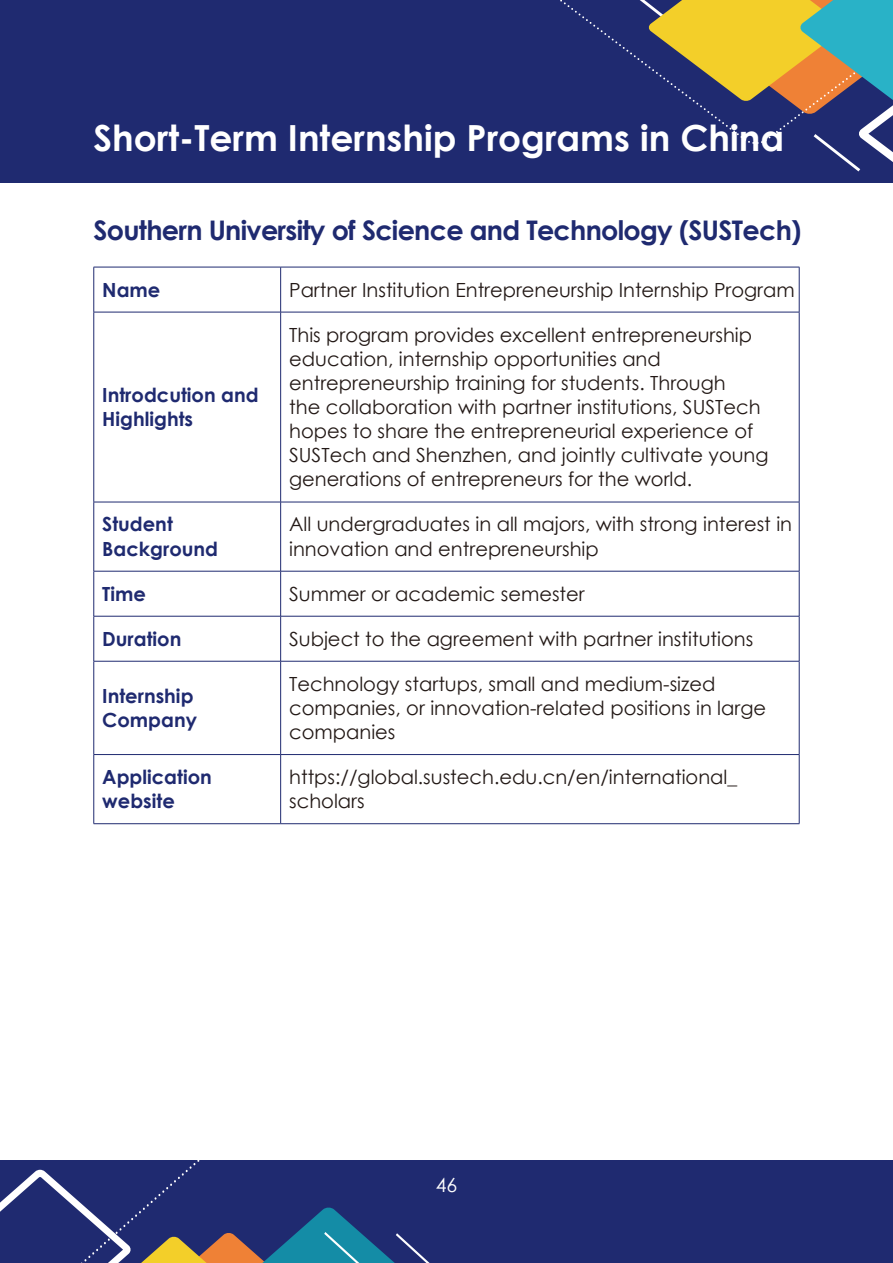
<style>
.page{position:relative;width:893px;height:1263px;background:#fff}
.page>*{position:absolute;margin:0;border:0;box-sizing:border-box;transform-origin:0 0}
.t1{font:700 36px "Century Gothic";color:#fff}
.t2{font:700 27px "Century Gothic";letter-spacing:-.025em;color:#1f2a70}
.t3{font:19.5px/24.2px "Century Gothic";color:#231916}
.t4{font:700 19.5px/24.2px "Century Gothic";color:#1f2a70}
.t5{font:19.5px "Century Gothic";color:#fff}
</style>
<div class="page">
<div style="left:0;top:0;width:893px;height:183px;background:#1f2a70"></div>
<svg style="left:623px;top:0;width:270px;height:172px"></svg>
<div style="left:0;top:1160px;width:893px;height:103px;background:#1f2a70"></div>
<svg style="left:0;top:1160px;width:430px;height:103px"></svg>
<hr style="left:94px;top:267px;width:187px;height:1px;background:#1f2a70">
<hr style="left:94px;top:267px;width:1px;height:45px;background:#1f2a70">
<hr style="left:281px;top:267px;width:518px;height:1px;background:#1f2a70">
<hr style="left:280px;top:267px;width:1px;height:45px;background:#1f2a70">
<hr style="left:799px;top:267px;width:1px;height:45px;background:#1f2a70">
<hr style="left:94px;top:312px;width:187px;height:1px;background:#1f2a70">
<hr style="left:94px;top:312px;width:1px;height:190px;background:#1f2a70">
<hr style="left:281px;top:312px;width:518px;height:1px;background:#1f2a70">
<hr style="left:280px;top:312px;width:1px;height:190px;background:#1f2a70">
<hr style="left:799px;top:312px;width:1px;height:190px;background:#1f2a70">
<hr style="left:94px;top:502px;width:187px;height:1px;background:#1f2a70">
<hr style="left:94px;top:502px;width:1px;height:69px;background:#1f2a70">
<hr style="left:281px;top:502px;width:518px;height:1px;background:#1f2a70">
<hr style="left:280px;top:502px;width:1px;height:69px;background:#1f2a70">
<hr style="left:799px;top:502px;width:1px;height:69px;background:#1f2a70">
<hr style="left:94px;top:571px;width:187px;height:1px;background:#1f2a70">
<hr style="left:94px;top:571px;width:1px;height:45px;background:#1f2a70">
<hr style="left:281px;top:571px;width:518px;height:1px;background:#1f2a70">
<hr style="left:280px;top:571px;width:1px;height:45px;background:#1f2a70">
<hr style="left:799px;top:571px;width:1px;height:45px;background:#1f2a70">
<hr style="left:94px;top:616px;width:187px;height:1px;background:#1f2a70">
<hr style="left:94px;top:616px;width:1px;height:45px;background:#1f2a70">
<hr style="left:281px;top:616px;width:518px;height:1px;background:#1f2a70">
<hr style="left:280px;top:616px;width:1px;height:45px;background:#1f2a70">
<hr style="left:799px;top:616px;width:1px;height:45px;background:#1f2a70">
<hr style="left:94px;top:661px;width:187px;height:1px;background:#1f2a70">
<hr style="left:94px;top:661px;width:1px;height:93px;background:#1f2a70">
<hr style="left:281px;top:661px;width:518px;height:1px;background:#1f2a70">
<hr style="left:280px;top:661px;width:1px;height:93px;background:#1f2a70">
<hr style="left:799px;top:661px;width:1px;height:93px;background:#1f2a70">
<hr style="left:94px;top:754px;width:187px;height:1px;background:#1f2a70">
<hr style="left:94px;top:755px;width:1px;height:68px;background:#1f2a70">
<hr style="left:281px;top:754px;width:518px;height:1px;background:#1f2a70">
<hr style="left:280px;top:755px;width:1px;height:68px;background:#1f2a70">
<hr style="left:799px;top:755px;width:1px;height:68px;background:#1f2a70">
<hr style="left:94px;top:823px;width:187px;height:1px;background:#1f2a70">
<hr style="left:281px;top:823px;width:518px;height:1px;background:#1f2a70">
<h1 class="t1" style="left:94px;top:110px;width:692px">Short-Term Internship Programs in China</h1>
<h2 class="t2" style="left:94px;top:210px;width:709px">Southern University of Science and Technology (SUSTech)</h2>
<p class="t4" style="left:102px;top:277px;width:60px">Name</p>
<p class="t3" style="left:289px;top:277px;width:507px">Partner Institution Entrepreneurship Internship Program</p>
<p class="t4" style="left:102px;top:382px;width:158px">Introdcution and<br>Highlights</p>
<p class="t3" style="left:289px;top:322px;width:481px">This program provides excellent entrepreneurship education, internship opportunities and entrepreneurship training for students. Through<br>the collaboration with partner institutions, SUSTech hopes to share the entrepreneurial experience of SUSTech and Shenzhen, and jointly cultivate young generations of entrepreneurs for the world.</p>
<p class="t4" style="left:102px;top:511px;width:117px">Student<br>Background</p>
<p class="t3" style="left:289px;top:512px;width:504px">All undergraduates in all majors, with strong interest in innovation and entrepreneurship</p>
<p class="t4" style="left:102px;top:581px;width:45px">Time</p>
<p class="t3" style="left:289px;top:581px;width:297px">Summer or academic semester</p>
<p class="t4" style="left:102px;top:626px;width:81px">Duration</p>
<p class="t3" style="left:289px;top:626px;width:466px">Subject to the agreement with partner institutions</p>
<p class="t4" style="left:102px;top:683px;width:96px">Internship<br>Company</p>
<p class="t3" style="left:289px;top:671px;width:478px">Technology startups, small and medium-sized companies, or innovation-related positions in large companies</p>
<p class="t4" style="left:102px;top:764px;width:111px">Application website</p>
<p class="t3" style="left:289px;top:764px;width:450px">https://global.sustech.edu.cn/en/international_ scholars</p>
<p class="t5" style="left:436px;top:1171px;width:23px">46</p>
</div>
